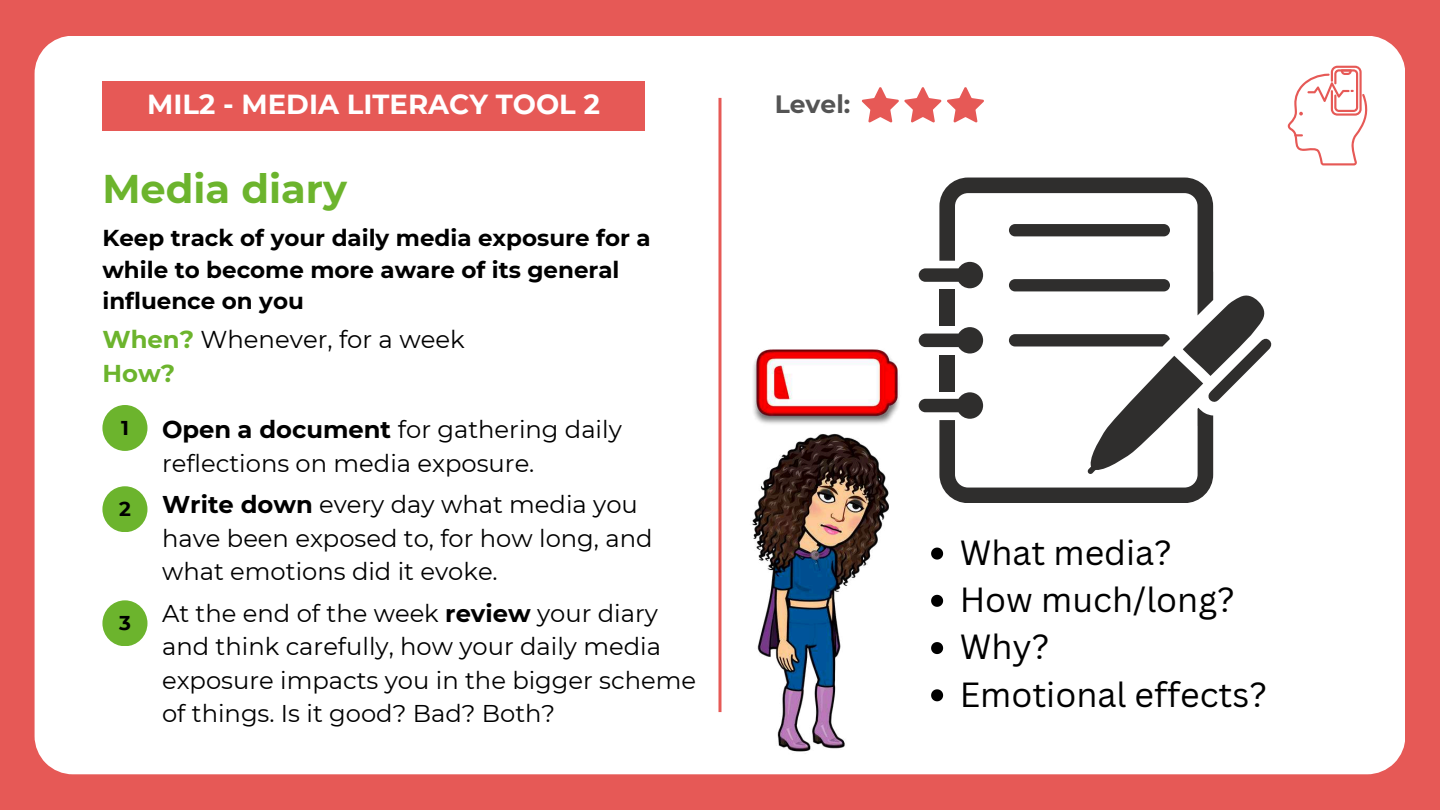
<style>
.page{position:relative;width:1440px;height:810px;background:#e65956}
.page>*{position:absolute;margin:0;border:0;box-sizing:border-box;transform-origin:0 0}
.t1{font:700 40px "Montserrat";color:#6cb42d}
.t2{font:34px/47.2px "Canva Sans";color:#000}
.t3{font:700 27.5px "Montserrat";color:#fff}
.t4{font:700 25px "Montserrat";color:#545454}
.t5{font:24.3px/33.8px "Montserrat";color:#000}
.t6{font:24.2px/33.5px "Montserrat";color:#000}
.t7{font:700 23px/31.5px "Montserrat";color:#000}
.t8{font:700 20px "Montserrat";color:#000}
.s1{font-weight:700;color:#6cb42d}
.s2{font-weight:700}
</style>
<div class="page">
<div style="left:35px;top:36px;width:1370px;height:738px;background:#fff"></div>
<hr style="left:718px;top:98px;width:3px;height:614px;background:#e65956">
<div style="left:102px;top:81px;width:543px;height:50px;background:#e65956"></div>
<svg style="left:919px;top:178px;width:353px;height:325px;background:#c4c3c3"></svg>
<svg style="left:861px;top:87px;width:127px;height:36px"></svg>
<svg style="left:1288px;top:66px;width:80px;height:99px;background:#fbe4e4"></svg>
<img style="left:607px;top:340px;width:420px;height:420px">
<svg style="left:931px;top:548px;width:12px;height:12px"></svg>
<svg style="left:931px;top:595px;width:12px;height:12px"></svg>
<svg style="left:931px;top:642px;width:12px;height:12px"></svg>
<svg style="left:931px;top:689px;width:12px;height:12px"></svg>
<div style="left:102px;top:405px;width:45px;height:46px;background:#6cb42d;border-radius:50%"></div>
<div style="left:102px;top:486px;width:45px;height:46px;background:#6cb42d;border-radius:50%"></div>
<div style="left:102px;top:600px;width:45px;height:46px;background:#6cb42d;border-radius:50%"></div>
<p class="t3" style="left:147px;top:88px;width:454px">MIL2 - MEDIA LITERACY TOOL 2</p>
<p class="t4" style="left:775px;top:89px;width:77px">Level:</p>
<h1 class="t1" style="left:102px;top:164px;width:246px">Media diary</h1>
<p class="t7" style="left:102px;top:222px;width:550px">Keep track of your daily media exposure for a while to become more aware of its general influence on you</p>
<p class="t5" style="left:102px;top:323px;width:364px"><span class="s1">When?</span> Whenever, for a week<br><span class="s1">How?</span></p>
<p class="t8" style="left:121px;top:416px;width:9px">1</p>
<p class="t8" style="left:119px;top:497px;width:13px">2</p>
<p class="t8" style="left:119px;top:611px;width:13px">3</p>
<p class="t6" style="left:162px;top:413px;width:461px"><span class="s2">Open a document</span> for gathering daily reflections on media exposure.</p>
<p class="t6" style="left:162px;top:488px;width:492px"><span class="s2">Write down</span> every day what media you have been exposed to, for how long, and what emotions did it evoke.</p>
<p class="t6" style="left:162px;top:596px;width:536px">At the end of the week <span class="s2">review</span> your diary and think carefully, how your daily media exposure impacts you in the bigger scheme of things. Is it good? Bad? Both?</p>
<h2 class="t2" style="left:960px;top:528px;width:309px">What media?<br>How much/long?<br>Why?<br>Emotional effects?</h2>
</div>
